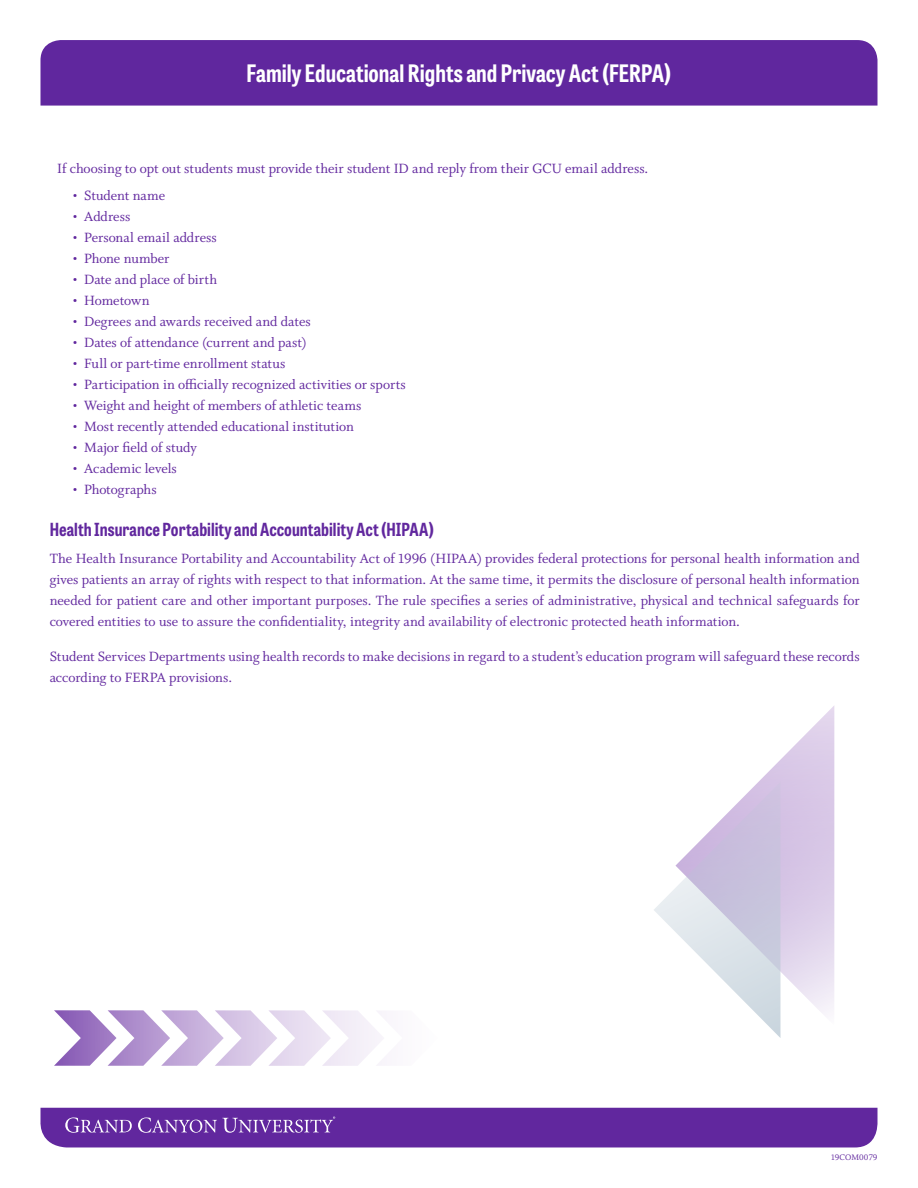
<style>
.page{position:relative;width:918px;height:1188px;background:#fff}
.page>*{position:absolute;margin:0;border:0;box-sizing:border-box;transform-origin:0 0}
.t1{font:700 24px "Tablet Gothic Condensed";color:#fff}
.Body_Copy{font:700 18px "Tablet Gothic Condensed";color:#61279e}
.Body_Copy-2{font:15px/21px "Whitman Roman Os F";color:#61279e;text-align:justify}
.Bullets{font:15px "Whitman Roman LF";color:#61279e}
.t2{font:9px "Whitman Roman Os F";letter-spacing:.01em;color:#61279e}
</style>
<div class="page">
<div style="left:40px;top:40px;width:838px;height:66px;background:#60279e"></div>
<svg style="left:40px;top:1108px;width:838px;height:40px;background:#6831a2"></svg>
<svg style="left:758px;top:706px;width:76px;height:320px"></svg>
<svg style="left:654px;top:782px;width:126px;height:255px"></svg>
<svg style="left:54px;top:1010px;width:328px;height:56px"></svg>
<h1 class="t1" style="left:247px;top:57px;width:426px">Family Educational Rights and Privacy Act (FERPA)</h1>
<p class="Bullets" style="left:57px;top:160px;width:593px">If choosing to opt out students must provide their student ID and reply from their GCU email address.</p>
<p class="Bullets" style="left:72px;top:187px;width:95px">• Student name</p>
<p class="Bullets" style="left:72px;top:208px;width:60px">• Address</p>
<p class="Bullets" style="left:72px;top:229px;width:146px">• Personal email address</p>
<p class="Bullets" style="left:72px;top:250px;width:99px">• Phone number</p>
<p class="Bullets" style="left:72px;top:271px;width:147px">• Date and place of birth</p>
<p class="Bullets" style="left:72px;top:292px;width:79px">• Hometown</p>
<p class="Bullets" style="left:72px;top:313px;width:240px">• Degrees and awards received and dates</p>
<p class="Bullets" style="left:72px;top:334px;width:236px">• Dates of attendance (current and past)</p>
<p class="Bullets" style="left:72px;top:355px;width:215px">• Full or part-time enrollment status</p>
<p class="Bullets" style="left:72px;top:376px;width:335px">• Participation in officially recognized activities or sports</p>
<p class="Bullets" style="left:72px;top:397px;width:291px">• Weight and height of members of athletic teams</p>
<p class="Bullets" style="left:72px;top:418px;width:283px">• Most recently attended educational institution</p>
<p class="Bullets" style="left:72px;top:439px;width:126px">• Major field of study</p>
<p class="Bullets" style="left:72px;top:460px;width:106px">• Academic levels</p>
<p class="Bullets" style="left:72px;top:481px;width:86px">• Photographs</p>
<p class="Body_Copy" style="left:50px;top:517px;width:386px">Health Insurance Portability and Accountability Act (HIPAA)</p>
<p class="Body_Copy-2" style="left:50px;top:548px;width:812px">The Health Insurance Portability and Accountability Act of 1996 (HIPAA) provides federal protections for personal health information and gives patients an array of rights with respect to that information. At the same time, it permits the disclosure of personal health information needed for patient care and other important purposes. The rule specifies a series of administrative, physical and technical safeguards for covered entities to use to assure the confidentiality, integrity and availability of electronic protected heath information.</p>
<p class="Body_Copy-2" style="left:50px;top:646px;width:812px">Student Services Departments using health records to make decisions in regard to a student’s education program will safeguard these records according to FERPA provisions.</p>
<p class="t2" style="left:831px;top:1152px;width:48px">19COM0079</p>
</div>
